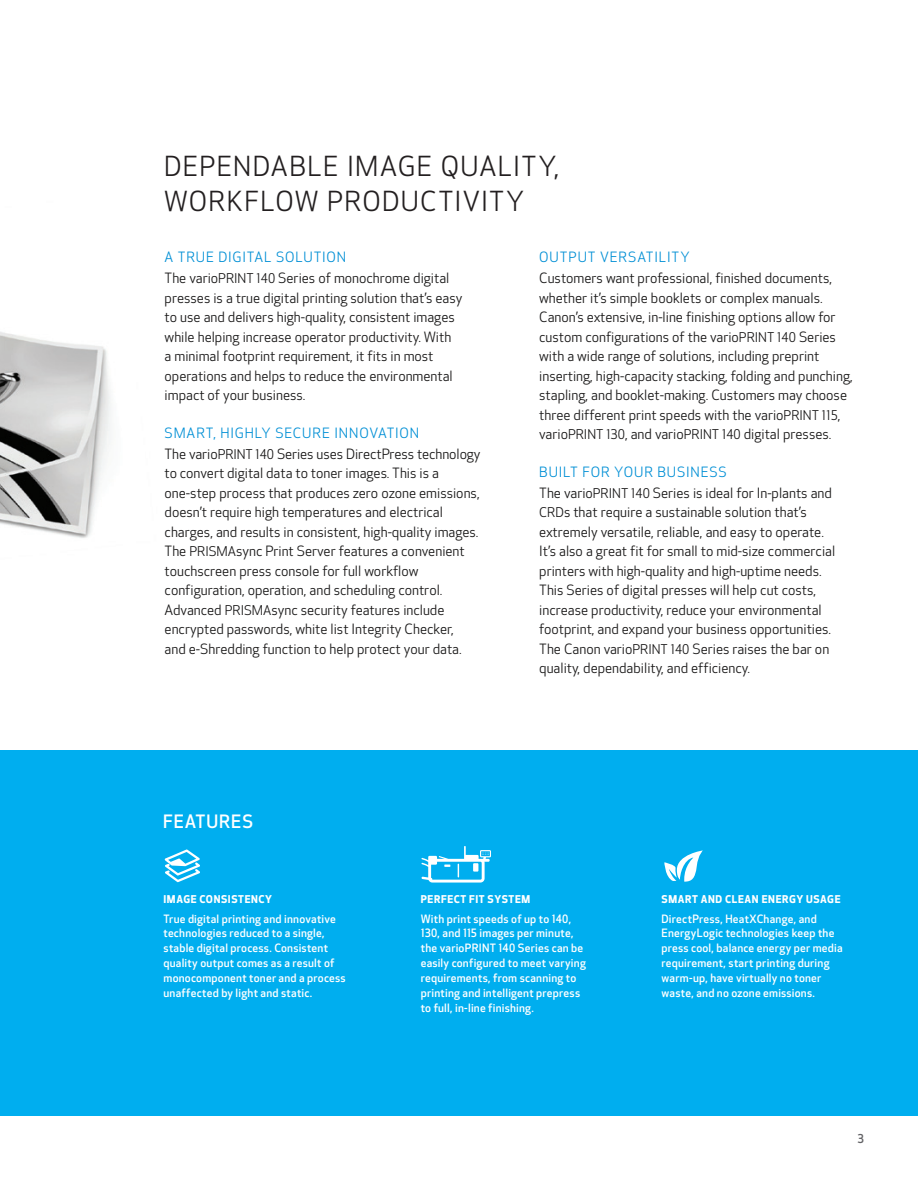
<style>
.page{position:relative;width:918px;height:1188px;background:#fff}
.page>*{position:absolute;margin:0;border:0;box-sizing:border-box;transform-origin:0 0}
.t1{font:27px/36px "Optic Sans 201";letter-spacing:.045em;color:#231f20}
.t2{font:500 18px "Optic Sans 301";letter-spacing:.05em;color:#fff}
.t3{font:13.8px/19.5px "Optic Sans 201";color:#181717}
.t4{font:13.8px "Optic Sans 201";letter-spacing:.065em;color:#008fd5}
.t5{font:500 12px "Optic Sans 301";color:#636366}
.t6{font:500 11.25px/15px "Optic Sans 301";letter-spacing:.02em;color:#fff}
.t7{font:700 10.5px "Optic Sans 401";letter-spacing:.06em;color:#fff}
.s1{color:#008fd5}
.s2{font-size:13.2px}
</style>
<div class="page">
<img style="left:0;top:332px;width:111px;height:206px">
<div style="left:0;top:750px;width:918px;height:366px;background:#00aeef"></div>
<svg style="left:164px;top:849px;width:36px;height:33px"></svg>
<svg style="left:664px;top:850px;width:39px;height:32px"></svg>
<svg style="left:421px;top:846px;width:70px;height:37px"></svg>
<h1 class="t1" style="left:164px;top:149px;width:397px">DEPENDABLE IMAGE QUALITY,<br>WORKFLOW PRODUCTIVITY</h1>
<p class="t3" style="left:165px;top:247px;width:286px;line-height:21px"><span class="s1">A TRUE DIGITAL SOLUTION<br></span>The vario<span class="s2">PRINT 140</span> Series of monochrome digital</p>
<p class="t3" style="left:165px;top:289px;width:299px">presses is a true digital printing solution that’s easy to use and delivers high-quality, consistent images while helping increase operator productivity. With<br>a minimal footprint requirement, it fits in most operations and helps to reduce the environmental impact of your business.</p>
<p class="t3" style="left:165px;top:423px;width:318px;line-height:21px"><span class="s1">SMART, HIGHLY SECURE INNOVATION<br></span>The vario<span class="s2">PRINT 140</span> Series uses DirectPress technology</p>
<p class="t3" style="left:165px;top:464px;width:317px">to convert digital data to toner images. This is a one-step process that produces zero ozone emissions, doesn’t require high temperatures and electrical charges, and results in consistent, high-quality images.<br>The <span class="s2">PRISMA</span>sync Print Server features a convenient touchscreen press console for full workflow configuration, operation, and scheduling control.<br>Advanced <span class="s2">PRISMA</span>sync security features include encrypted passwords, white list Integrity Checker,<br>and e-Shredding function to help protect your data.</p>
<h2 class="t2" style="left:163px;top:812px;width:91px">FEATURES</h2>
<p class="t4" style="left:539px;top:250px;width:152px">OUTPUT VERSATILITY</p>
<p class="t3" style="left:539px;top:269px;width:315px">Customers want professional, finished documents, whether it’s simple booklets or complex manuals.<br>Canon’s extensive, in-line finishing options allow for custom configurations of the vario<span class="s2">PRINT 140</span> Series with a wide range of solutions, including preprint inserting, high-capacity stacking, folding and punching, stapling, and booklet-making. Customers may choose three different print speeds with the vario<span class="s2">PRINT 115</span>, vario<span class="s2">PRINT 130</span>, and vario<span class="s2">PRINT 140</span> digital presses.</p>
<p class="t3" style="left:539px;top:462px;width:294px;line-height:21px"><span class="s1">BUILT FOR YOUR BUSINESS<br></span>The vario<span class="s2">PRINT 140</span> Series is ideal for In-plants and</p>
<p class="t3" style="left:539px;top:503px;width:298px"><span class="s2">CRD</span>s that require a sustainable solution that’s extremely versatile, reliable, and easy to operate.<br>It’s also a great fit for small to mid-size commercial printers with high-quality and high-uptime needs.<br>This Series of digital presses will help cut costs, increase productivity, reduce your environmental footprint, and expand your business opportunities.<br>The Canon vario<span class="s2">PRINT 140</span> Series raises the bar on quality, dependability, and efficiency.</p>
<p class="t7" style="left:164px;top:893px;width:110px">IMAGE CONSISTENCY</p>
<p class="t6" style="left:164px;top:911px;width:184px">True digital printing and innovative technologies reduced to a single, stable digital process. Consistent quality output comes as a result of monocomponent toner and a process unaffected by light and static.</p>
<p class="t7" style="left:421px;top:893px;width:96px">PERFECT FIT SYSTEM</p>
<p class="t6" style="left:421px;top:911px;width:167px">With print speeds of up to 140,<br>130, and 115 images per minute, the varioPRINT 140 Series can be easily configured to meet varying requirements, from scanning to printing and intelligent prepress to full, in-line finishing.</p>
<p class="t7" style="left:662px;top:893px;width:181px">SMART AND CLEAN ENERGY USAGE</p>
<p class="t6" style="left:662px;top:911px;width:183px">DirectPress, HeatXChange, and EnergyLogic technologies keep the press cool, balance energy per media requirement, start printing during warm-up, have virtually no toner waste, and no ozone emissions.</p>
<p class="t5" style="left:857px;top:1132px;width:8px">3</p>
</div>
